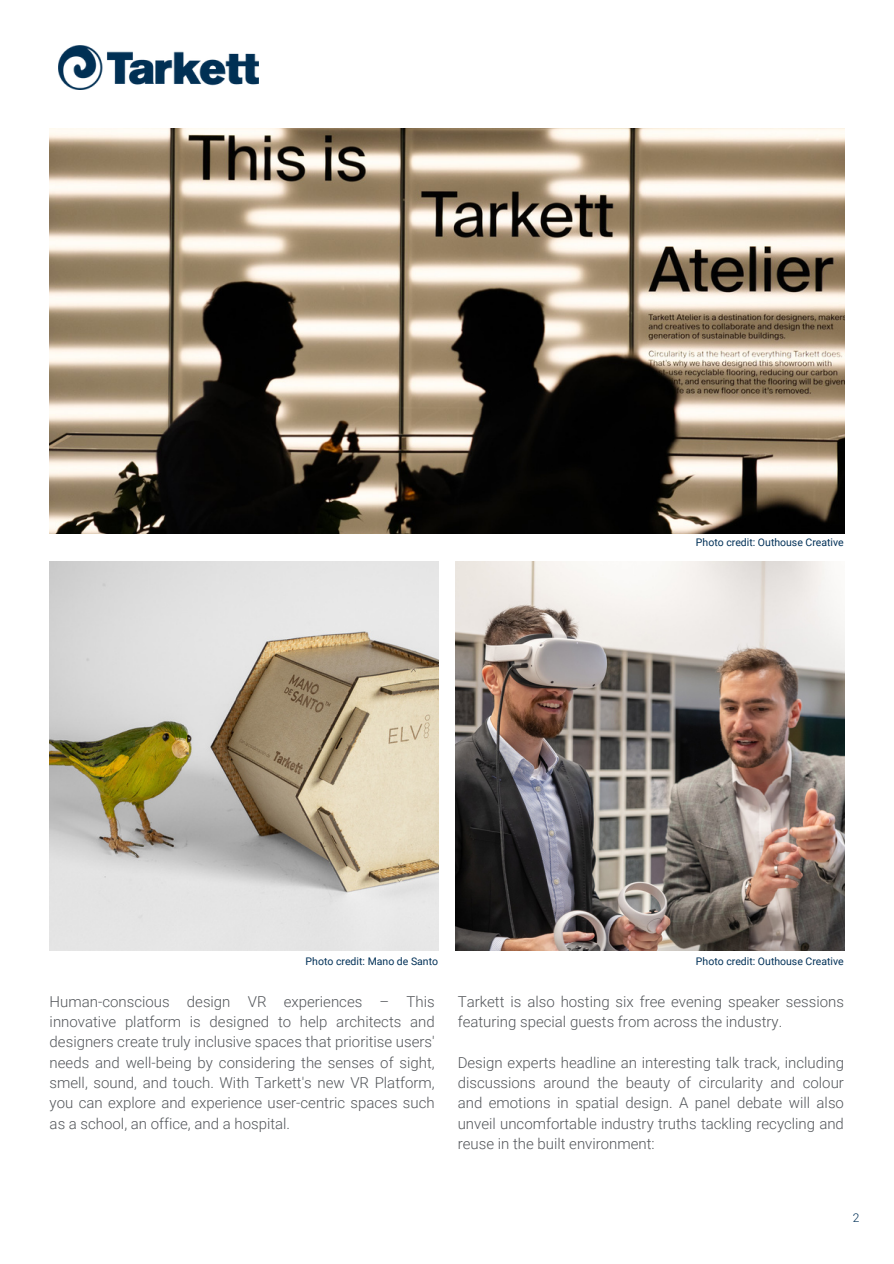
<style>
.page{position:relative;width:894px;height:1264px;background:#fff}
.page>*{position:absolute;margin:0;border:0;box-sizing:border-box;transform-origin:0 0}
.t1{font:300 15px/20.2px "Roboto";color:#53565a;text-align:justify}
.t2{font:300 12px "Roboto";color:#003057}
.t3{font:10.5px "Roboto";color:#003057}
</style>
<div class="page">
<img style="left:50px;top:129px;width:794px;height:405px">
<img style="left:50px;top:562px;width:388px;height:388px">
<img style="left:455px;top:562px;width:388px;height:388px">
<img style="left:58px;top:45px;width:200px;height:44px">
<h1 class="t3" style="left:695px;top:536px;width:149px">Photo credit: Outhouse Creative</h1>
<p class="t3" style="left:305px;top:955px;width:134px">Photo credit: Mano de Santo</p>
<p class="t3" style="left:695px;top:955px;width:149px">Photo credit: Outhouse Creative</p>
<p class="t1" style="left:50px;top:991px;width:386px">Human-conscious design VR experiences – This innovative platform is designed to help architects and designers create truly inclusive spaces that prioritise users' needs and well-being by considering the senses of sight, smell, sound, and touch. With Tarkett's new VR Platform, you can explore and experience user-centric spaces such as a school, an office, and a hospital.</p>
<p class="t1" style="left:457px;top:991px;width:387px">Tarkett is also hosting six free evening speaker sessions featuring special guests from across the industry.</p>
<h1 class="t1" style="left:457px;top:1052px;width:387px">Design experts headline an interesting talk track, including discussions around the beauty of circularity and colour and emotions in spatial design. A panel debate will also unveil uncomfortable industry truths tackling recycling and reuse in the built environment:</h1>
<h1 class="t2" style="left:852px;top:1210px;width:8px">2</h1>
</div>
